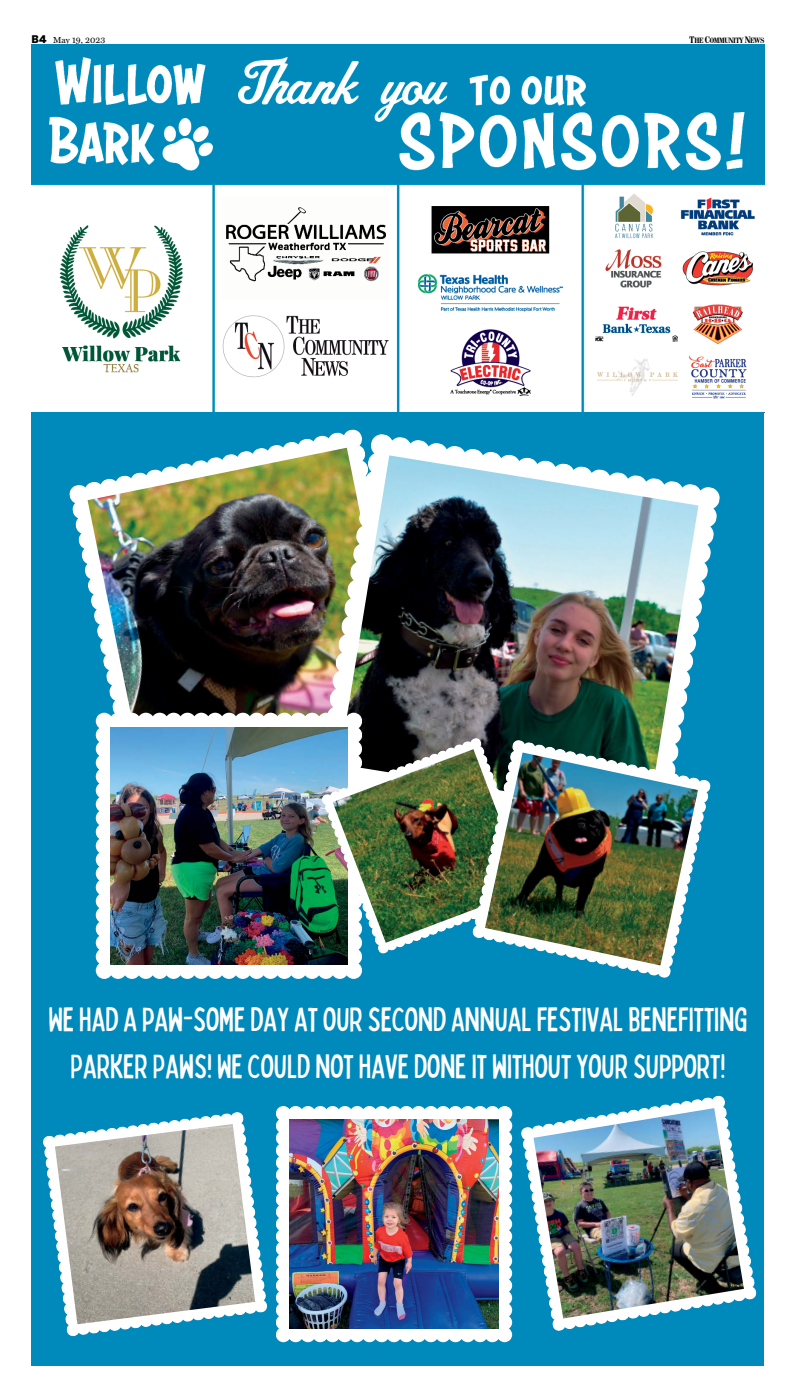
<style>
.page{position:relative;width:796px;height:1397px;background:#fff}
.page>*{position:absolute;margin:0;border:0;box-sizing:border-box;transform-origin:0 0}
.t1{font:condensed 33.69px/46.6px "Bobby Jones";color:#fff;text-align:center}
.t2{font:8.75px "Miller Text";color:#000}
.t3{font:700 condensed 7.52px "Century 725 BT";letter-spacing:-.055em;color:#000}
.s1{font-family:"Benton Sans";font-weight:900;font-size:10.5px}
.s2{font-size:9.28px}
</style>
<div class="page">
<img style="left:32px;top:44px;width:732px;height:368px">
<div style="left:32px;top:412px;width:732px;height:953px;background:#0089bb"></div>
<svg style="left:69px;top:430px;width:281px;height:347px"></svg>
<img style="left:88px;top:448px;width:229px;height:311px">
<img style="left:317px;top:436px;width:193px;height:276px">
<img style="left:339px;top:455px;width:359px;height:359px">
<svg style="left:276px;top:1106px;width:223px;height:236px;background:#e8f1f4"></svg>
<img style="left:289px;top:1119px;width:209px;height:210px">
<svg style="left:43px;top:1112px;width:193px;height:224px"></svg>
<img style="left:55px;top:1124px;width:200px;height:200px">
<svg style="left:521px;top:1096px;width:196px;height:235px"></svg>
<img style="left:533px;top:1108px;width:210px;height:210px">
<svg style="left:96px;top:712px;width:252px;height:267px;background:#e3eaed"></svg>
<img style="left:111px;top:727px;width:236px;height:237px">
<img style="left:322px;top:738px;width:152px;height:215px">
<img style="left:332px;top:749px;width:140px;height:193px">
<img style="left:472px;top:741px;width:214px;height:237px">
<img style="left:485px;top:752px;width:212px;height:213px">
<p class="t2" style="left:32px;top:33px;width:75px"><span class="s1">B4</span> May 19, 2023</p>
<p class="t3" style="left:689px;top:35px;width:77px"><span class="s2">T</span>HE <span class="s2">C</span>OMMUNITY <span class="s2">N</span>EWS</p>
<p class="t1" style="left:48px;top:995px;width:700px">WEHAD A PAW-SOMEDAY ATOURSECOND ANNUALFESTIVALBENEFITTING<br>PARKERPAWS! WECOULD NOTHAVEDONEIT WITHOUTYOURSUPPORT!</p>
</div>
